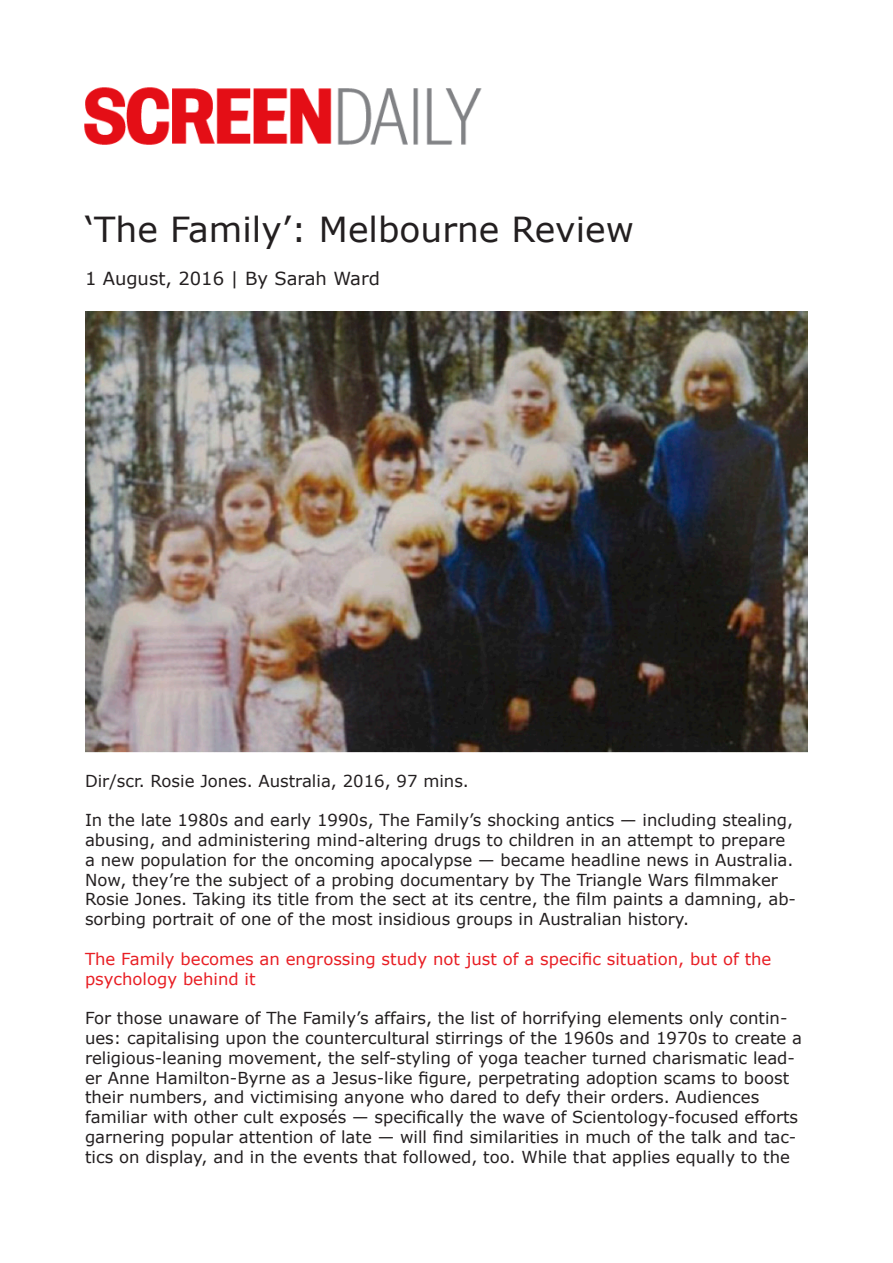
<style>
.page{position:relative;width:893px;height:1263px;background:#fff}
.page>*{position:absolute;margin:0;border:0;box-sizing:border-box;transform-origin:0 0}
.t1{font:34.5px "Verdana";color:#231f20}
.t2{font:18px "Verdana";color:#231f20}
.t3{font:16.5px/19.8px "Verdana";color:#231f20}
.t4{font:16.5px/19.8px "Verdana";color:#e81e24}
</style>
<div class="page">
<img style="left:84px;top:87px;width:398px;height:58px">
<img style="left:85px;top:311px;width:722px;height:442px">
<p class="t1" style="left:85px;top:207px;width:550px">‘The Family’: Melbourne Review</p>
<p class="t2" style="left:85px;top:267px;width:296px">1 August, 2016 | By Sarah Ward</p>
<p class="t3" style="left:85px;top:771px;width:385px">Dir/scr. Rosie Jones. Australia, 2016, 97 mins.</p>
<p class="t3" style="left:85px;top:810px;width:712px">In the late 1980s and early 1990s, The Family’s shocking antics — including stealing, abusing, and administering mind-altering drugs to children in an attempt to prepare a new population for the oncoming apocalypse — became headline news in Australia.<br>Now, they’re the subject of a probing documentary by The Triangle Wars filmmaker Rosie Jones. Taking its title from the sect at its centre, the film paints a damning, ab&shy;sorbing portrait of one of the most insidious groups in Australian history.</p>
<p class="t4" style="left:85px;top:949px;width:688px">The Family becomes an engrossing study not just of a specific situation, but of the psychology behind it</p>
<p class="t3" style="left:85px;top:1008px;width:719px">For those unaware of The Family’s affairs, the list of horrifying elements only contin&shy;ues: capitalising upon the countercultural stirrings of the 1960s and 1970s to create a religious-leaning movement, the self-styling of yoga teacher turned charismatic lead&shy;er Anne Hamilton-Byrne as a Jesus-like figure, perpetrating adoption scams to boost their numbers, and victimising anyone who dared to defy their orders. Audiences familiar with other cult exposés — specifically the wave of Scientology-focused efforts garnering popular attention of late — will find similarities in much of the talk and tac&shy;tics on display, and in the events that followed, too. While that applies equally to the</p>
</div>
